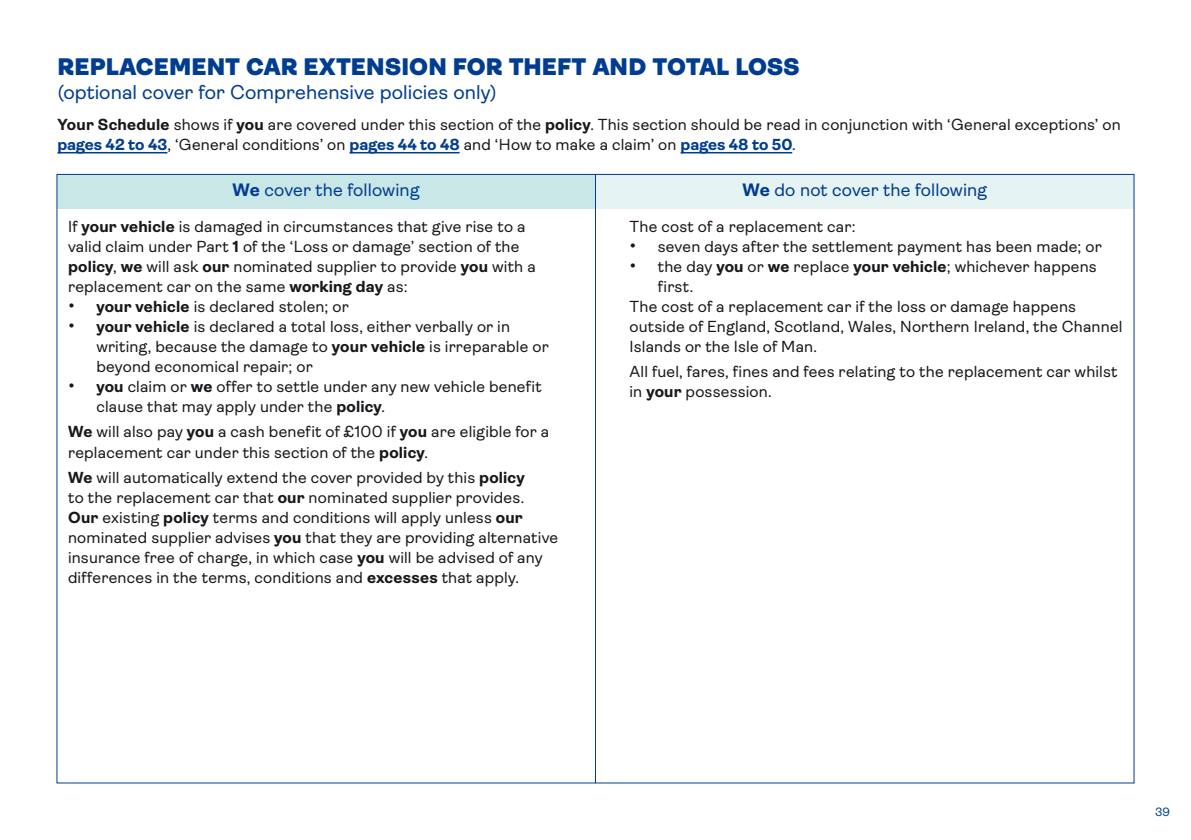
<style>
.page{position:relative;width:1191px;height:840px;background:#fff}
.page>*{position:absolute;margin:0;border:0;box-sizing:border-box;transform-origin:0 0}
.t1{font:900 24px "Ambit";letter-spacing:.005em;color:#003d90}
.t2{font:20px "Ambit";color:#003d90}
.t3{font:18px "Ambit";letter-spacing:.005em;color:#003d90}
.t4{font:16px/20px "Ambit";letter-spacing:.01em;color:#1a171c}
.t5{font:12px "Ambit";color:#003d90}
.s1{font-weight:700}
.s2{font-weight:700;color:#003d90}
.s3{font-size:20px}
</style>
<div class="page">
<hr style="left:680px;top:152px;width:112px;height:1px;background:#003d90">
<hr style="left:349px;top:152px;width:110px;height:1px;background:#003d90">
<hr style="left:57px;top:152px;width:110px;height:1px;background:#003d90">
<div style="left:57px;top:174px;width:538px;height:34px;background:#cae7e8"></div>
<div style="left:595px;top:174px;width:539px;height:34px;background:#e6f3f3"></div>
<hr style="left:595px;top:174px;width:1px;height:608px;background:#003d90">
<p class="t1" style="left:57px;top:53px;width:744px">REPLACEMENT CAR EXTENSION FOR THEFT AND TOTAL LOSS</p>
<p class="t2" style="left:57px;top:81px;width:441px">(optional cover for Comprehensive policies only)</p>
<p class="t4" style="left:57px;top:115px;width:1064px"><span class="s1">Your Schedule</span> shows if <span class="s1">you</span> are covered under this section of the <span class="s1">policy</span>. This section should be read in conjunction with ‘General exceptions’ on <span class="s2">pages 42 to 43</span>, ‘General conditions’ on <span class="s2">pages 44 to 48</span> and ‘How to make a claim’ on <span class="s2">pages 48 to 50</span>.</p>
<p class="t3" style="left:232px;top:180px;width:189px"><span class="s1">We</span> cover the following</p>
<p class="t3" style="left:742px;top:180px;width:246px"><span class="s1">We</span> do not cover the following</p>
<p class="t4" style="left:68px;top:216px;width:459px">If <span class="s1">your vehicle</span> is damaged in circumstances that give rise to a</p>
<p class="t4" style="left:629px;top:216px;width:227px">The cost of a replacement car:</p>
<p class="t4" style="left:68px;top:236px;width:453px">valid claim under Part <span class="s1">1</span> of the ‘Loss or damage’ section of the</p>
<p class="t4" style="left:629px;top:236px;width:474px"><span class="s3">•</span> seven days after the settlement payment has been made; or</p>
<p class="t4" style="left:68px;top:256px;width:469px"><span class="s1">policy</span>, <span class="s1">we</span> will ask <span class="s1">our</span> nominated supplier to provide <span class="s1">you</span> with a</p>
<p class="t4" style="left:629px;top:256px;width:469px"><span class="s3">•</span> the day <span class="s1">you</span> or <span class="s1">we</span> replace <span class="s1">your vehicle</span>; whichever happens</p>
<p class="t4" style="left:68px;top:276px;width:341px">replacement car on the same <span class="s1">working day</span> as:</p>
<p class="t4" style="left:658px;top:276px;width:37px">first.</p>
<p class="t4" style="left:68px;top:296px;width:282px"><span class="s3">•</span> <span class="s1">your vehicle</span> is declared stolen; or</p>
<p class="t4" style="left:629px;top:296px;width:448px">The cost of a replacement car if the loss or damage happens</p>
<p class="t4" style="left:68px;top:316px;width:443px"><span class="s3">•</span> <span class="s1">your vehicle</span> is declared a total loss, either verbally or in</p>
<p class="t4" style="left:629px;top:316px;width:494px">outside of England, Scotland, Wales, Northern Ireland, the Channel</p>
<p class="t4" style="left:96px;top:336px;width:454px">writing, because the damage to <span class="s1">your vehicle</span> is irreparable or</p>
<p class="t4" style="left:629px;top:336px;width:189px">Islands or the Isle of Man.</p>
<p class="t4" style="left:96px;top:356px;width:218px">beyond economical repair; or</p>
<p class="t4" style="left:629px;top:362px;width:489px">All fuel, fares, fines and fees relating to the replacement car whilst</p>
<p class="t4" style="left:68px;top:376px;width:475px"><span class="s3">•</span> <span class="s1">you</span> claim or <span class="s1">we</span> offer to settle under any new vehicle benefit</p>
<p class="t4" style="left:629px;top:382px;width:144px">in <span class="s1">your</span> possession.</p>
<p class="t4" style="left:96px;top:396px;width:290px">clause that may apply under the <span class="s1">policy</span>.</p>
<p class="t4" style="left:68px;top:422px;width:483px"><span class="s1">We</span> will also pay <span class="s1">you</span> a cash benefit of £100 if <span class="s1">you</span> are eligible for a replacement car under this section of the <span class="s1">policy</span>.</p>
<p class="t4" style="left:68px;top:467px;width:458px"><span class="s1">We</span> will automatically extend the cover provided by this <span class="s1">policy</span></p>
<p class="t4" style="left:68px;top:487px;width:492px">to the replacement car that <span class="s1">our</span> nominated supplier provides.<br><span class="s1">Our</span> existing <span class="s1">policy</span> terms and conditions will apply unless <span class="s1">our </span>nominated supplier advises <span class="s1">you</span> that they are providing alternative insurance free of charge, in which case <span class="s1">you</span> will be advised of any differences in the terms, conditions and <span class="s1">excesses</span> that apply.</p>
<p class="t5" style="left:1155px;top:804px;width:16px">39</p>
</div>
